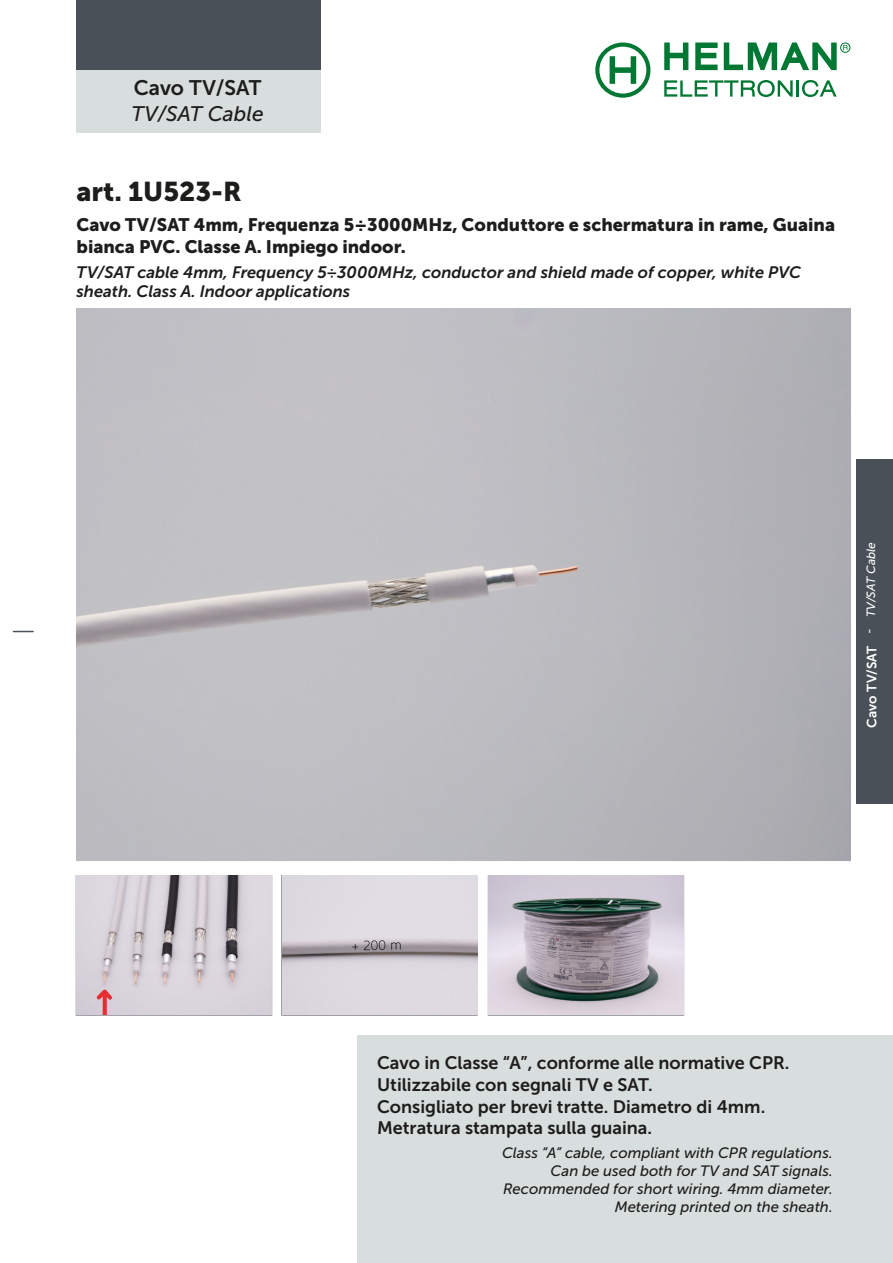
<style>
.page{position:relative;width:893px;height:1263px;background:#fff}
.page>*{position:absolute;margin:0;border:0;box-sizing:border-box;transform-origin:0 0}
.t1{font:27px "Museo Sans 900";color:#1d1d1b}
.t2{font:italic 21px "Museo Sans 500";color:#1d1d1b}
.t3{font:21px "Museo Sans 700";color:#1d1d1b}
.t4{font:18px/21.6px "Museo Sans 700";color:#1d1d1b}
.t5{font:18px/21.6px "Museo Sans 900";color:#1d1d1b}
.t6{font:italic 16.5px/19.8px "Museo Sans 700";color:#1d1d1b}
.t7{font:italic 15px/18px "Museo Sans 500";color:#1d1d1b;text-align:right}
.t8{font:13.5px "Museo Sans 700";color:#fff}
.t9{font:italic 12px "Museo Sans 500";color:#fff}
</style>
<div class="page">
<div style="left:76px;top:0;width:245px;height:70px;background:#495058"></div>
<div style="left:77px;top:70px;width:244px;height:63px;background:#d8ddde"></div>
<div style="left:357px;top:1035px;width:536px;height:228px;background:#d8ddde"></div>
<svg style="left:13px;top:631px;width:20px;height:1px"></svg>
<div style="left:856px;top:459px;width:37px;height:345px;background:#495058"></div>
<img style="left:77px;top:308px;width:774px;height:553px">
<img style="left:77px;top:876px;width:194px;height:139px">
<img style="left:283px;top:876px;width:194px;height:139px">
<img style="left:489px;top:876px;width:194px;height:139px">
<svg style="left:664px;top:80px;width:129px;height:17px"></svg>
<hr style="left:796px;top:80px;width:3px;height:17px;background:#007732">
<svg style="left:802px;top:80px;width:35px;height:17px"></svg>
<svg style="left:664px;top:43px;width:24px;height:27px"></svg>
<svg style="left:695px;top:43px;width:23px;height:27px"></svg>
<svg style="left:724px;top:43px;width:126px;height:27px"></svg>
<svg style="left:595px;top:43px;width:55px;height:55px"></svg>
<h2 class="t3" style="left:134px;top:76px;width:129px">Cavo TV/SAT</h2>
<h2 class="t2" style="left:132px;top:102px;width:134px">TV/SAT Cable</h2>
<h1 class="t1" style="left:77px;top:176px;width:167px">art. 1U523-R</h1>
<p class="t5" style="left:77px;top:214px;width:760px">Cavo TV/SAT 4mm, Frequenza 5÷3000MHz, Conduttore e schermatura in rame, Guaina bianca PVC. Classe A. Impiego indoor.</p>
<p class="t6" style="left:77px;top:262px;width:726px">TV/SAT cable 4mm, Frequency 5÷3000MHz, conductor and shield made of copper, white PVC sheath. Class A. Indoor applications</p>
<p class="t9" style="left:864px;top:617px;width:77px;rotate:-90deg">TV/SAT Cable</p>
<p class="t9" style="left:862px;top:634px;width:7px;rotate:-90deg">-</p>
<p class="t8" style="left:864px;top:727px;width:83px;rotate:-90deg">Cavo TV/SAT</p>
<p class="t4" style="left:377px;top:1052px;width:414px">Cavo in Classe “A”, conforme alle normative CPR.<br>Utilizzabile con segnali TV e SAT.<br>Consigliato per brevi tratte. Diametro di 4mm.<br>Metratura stampata sulla guaina.</p>
<p class="t7" style="left:502px;top:1144px;width:332px">Class “A” cable, compliant with CPR regulations.<br>Can be used both for TV and SAT signals.<br>Recommended for short wiring. 4mm diameter.<br>Metering printed on the sheath.</p>
</div>
